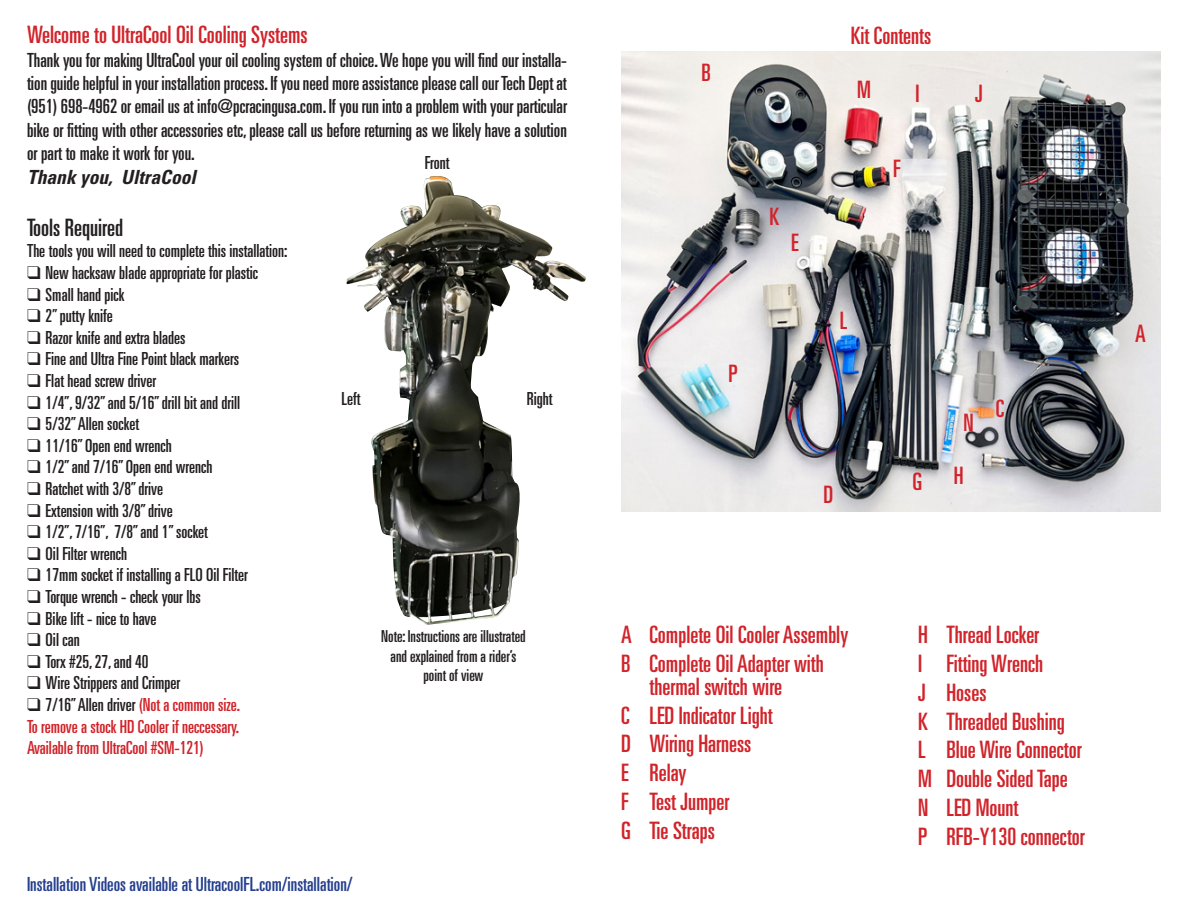
<style>
.page{position:relative;width:1188px;height:918px;background:#fff}
.page>*{position:absolute;margin:0;border:0;box-sizing:border-box;transform-origin:0 0}
.t1{font:ultra-condensed 24px/22.8px "Univers LT Std";color:#d1232a;text-align:center}
.t2{font:ultra-condensed 24px "Univers LT Std";color:#231f20}
.t3{font:ultra-condensed 19.5px/23.4px "Univers LT Std";color:#231f20;text-align:justify}
.t4{font:ultra-condensed 19.5px "Univers LT Std";color:#253f8e}
.t5{font:italic 700 condensed 19.5px "Univers LT Std";color:#231f20}
.t6{font:ultra-condensed 18px "Univers LT Std";color:#231f20}
.t7{font:ultra-condensed 18px "Univers LT Std";color:#d1232a}
.t8{font:ultra-condensed 16.5px/19.8px "Univers LT Std";color:#231f20;text-align:center}
.s1{color:#d1232a}
</style>
<div class="page">
<img style="left:346px;top:176px;width:240px;height:449px">
<img style="left:621px;top:51px;width:540px;height:460px">
<p class="t1" style="left:27px;top:23px;width:282px">Welcome to UltraCool Oil Cooling Systems</p>
<p class="t3" style="left:27px;top:48px;width:542px">Thank you for making UltraCool your oil cooling system of choice. We hope you will find our installa&shy;tion guide helpful in your installation process. If you need more assistance please call our Tech Dept at (951) 698-4962 or email us at info@pcracingusa.com. If you run into a problem with your particular bike or fitting with other accessories etc, please call us before returning as we likely have a solution or part to make it work for you.</p>
<p class="t5" style="left:27px;top:165px;width:170px">Thank you, UltraCool</p>
<p class="t2" style="left:27px;top:214px;width:98px">Tools Required</p>
<p class="t6" style="left:27px;top:241px;width:262px">The tools you will need to complete this installation:</p>
<p class="t6" style="left:27px;top:262px;width:233px">❑ New hacksaw blade appropriate for plastic</p>
<p class="t6" style="left:27px;top:284px;width:99px">❑ Small hand pick</p>
<p class="t6" style="left:27px;top:306px;width:87px">❑ 2” putty knife</p>
<p class="t6" style="left:27px;top:327px;width:160px">❑ Razor knife and extra blades</p>
<p class="t6" style="left:27px;top:349px;width:214px">❑ Fine and Ultra Fine Point black markers</p>
<p class="t6" style="left:27px;top:370px;width:131px">❑ Flat head screw driver</p>
<p class="t6" style="left:27px;top:392px;width:215px">❑ 1/4”, 9/32” and 5/16” drill bit and drill</p>
<p class="t6" style="left:27px;top:414px;width:114px">❑ 5/32” Allen socket</p>
<p class="t6" style="left:27px;top:435px;width:146px">❑ 11/16” Open end wrench</p>
<p class="t6" style="left:27px;top:457px;width:187px">❑ 1/2” and 7/16” Open end wrench</p>
<p class="t6" style="left:27px;top:478px;width:138px">❑ Ratchet with 3/8” drive</p>
<p class="t6" style="left:27px;top:500px;width:147px">❑ Extension with 3/8” drive</p>
<p class="t6" style="left:27px;top:522px;width:182px">❑ 1/2”, 7/16”, 7/8” and 1” socket</p>
<p class="t6" style="left:27px;top:543px;width:102px">❑ Oil Filter wrench</p>
<p class="t6" style="left:27px;top:565px;width:222px">❑ 17mm socket if installing a FLO Oil Filter</p>
<p class="t6" style="left:27px;top:586px;width:175px">❑ Torque wrench - check your lbs</p>
<p class="t6" style="left:27px;top:608px;width:131px">❑ Bike lift - nice to have</p>
<p class="t6" style="left:27px;top:630px;width:54px">❑ Oil can</p>
<p class="t6" style="left:27px;top:651px;width:123px">❑ Torx #25, 27, and 40</p>
<p class="t6" style="left:27px;top:673px;width:155px">❑ Wire Strippers and Crimper</p>
<p class="t6" style="left:27px;top:694px;width:215px">❑ 7/16” Allen driver <span class="s1">(Not a common size.</span></p>
<p class="t7" style="left:27px;top:716px;width:214px">To remove a stock HD Cooler if neccessary.</p>
<p class="t7" style="left:27px;top:738px;width:178px">Available from UltraCool #SM-121)</p>
<p class="t6" style="left:425px;top:152px;width:26px">Front</p>
<p class="t6" style="left:342px;top:389px;width:21px">Left</p>
<p class="t6" style="left:527px;top:389px;width:27px">Right</p>
<p class="t8" style="left:381px;top:626px;width:146px">Note: Instructions are illustrated and explained from a rider’s point of view</p>
<p class="t4" style="left:27px;top:873px;width:327px">Installation Videos available at UltracoolFL.com/installation/</p>
<p class="t1" style="left:702px;top:61px;width:11px">B</p>
<p class="t1" style="left:729px;top:362px;width:11px">P</p>
<p class="t1" style="left:769px;top:205px;width:11px">K</p>
<p class="t1" style="left:791px;top:231px;width:9px">E</p>
<p class="t1" style="left:851px;top:24px;width:82px">Kit Contents</p>
<p class="t1" style="left:857px;top:78px;width:15px">M</p>
<p class="t1" style="left:916px;top:81px;width:6px">I</p>
<p class="t1" style="left:975px;top:81px;width:9px">J</p>
<p class="t1" style="left:893px;top:157px;width:9px">F</p>
<p class="t1" style="left:840px;top:309px;width:9px">L</p>
<p class="t1" style="left:823px;top:483px;width:11px">D</p>
<p class="t1" style="left:963px;top:411px;width:12px">N</p>
<p class="t1" style="left:913px;top:470px;width:11px">G</p>
<p class="t1" style="left:954px;top:464px;width:11px">H</p>
<p class="t1" style="left:996px;top:397px;width:10px">C</p>
<p class="t1" style="left:621px;top:623px;width:229px">A Complete Oil Cooler Assembly</p>
<p class="t1" style="left:621px;top:652px;width:204px">B Complete Oil Adapter with thermal switch wire</p>
<p class="t1" style="left:621px;top:704px;width:153px">C LED Indicator Light</p>
<p class="t1" style="left:621px;top:732px;width:132px">D Wiring Harness</p>
<p class="t1" style="left:621px;top:761px;width:67px">E Relay</p>
<p class="t1" style="left:621px;top:790px;width:110px">F Test Jumper</p>
<p class="t1" style="left:621px;top:819px;width:95px">G Tie Straps</p>
<p class="t1" style="left:918px;top:623px;width:123px">H Thread Locker</p>
<p class="t1" style="left:918px;top:652px;width:127px">I Fitting Wrench</p>
<p class="t1" style="left:918px;top:681px;width:70px">J Hoses</p>
<p class="t1" style="left:918px;top:710px;width:148px">K Threaded Bushing</p>
<p class="t1" style="left:918px;top:738px;width:165px">L Blue Wire Connector</p>
<p class="t1" style="left:918px;top:767px;width:151px">M Double Sided Tape</p>
<p class="t1" style="left:918px;top:796px;width:102px">N LED Mount</p>
<p class="t1" style="left:918px;top:825px;width:168px">P RFB-Y130 connector</p>
<p class="t1" style="left:1135px;top:322px;width:12px">A</p>
</div>
